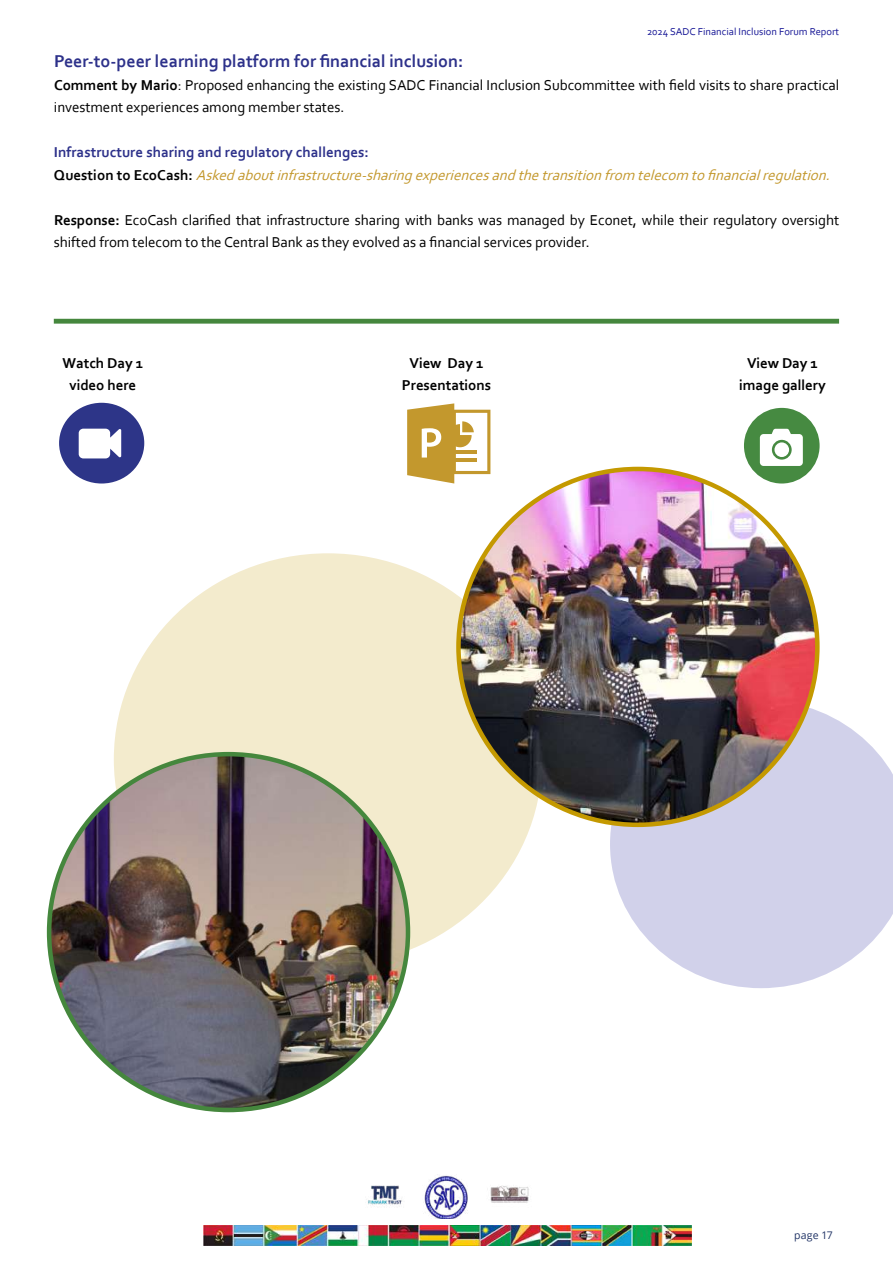
<style>
.page{position:relative;width:893px;height:1263px;background:#fff}
.page>*{position:absolute;margin:0;border:0;box-sizing:border-box;transform-origin:0 0}
.t1{font:700 18px "Corbel";color:#2d318a}
.t2{font:15px/22.5px "Corbel";letter-spacing:-.005em;color:#000}
.t3{font:italic 15px/22.5px "Corbel";color:#c3982d}
.t4{font:700 15px/22.5px "Corbel";letter-spacing:-.005em;color:#000;text-align:center}
.t5{font:10.5px "Corbel";color:#171796}
.t6{font:10.5px "Open Sans";letter-spacing:.015em;color:#203365}
.s1{font-weight:700}
.s2{font-weight:700;font-style:normal;color:#2d318a}
.s3{font-weight:700;font-style:normal;color:#000}
</style>
<div class="page">
<img style="left:203px;top:1225px;width:488px;height:20px">
<img style="left:368px;top:1175px;width:161px;height:43px">
<div style="left:114px;top:553px;width:428px;height:412px;background:#f3ebcd;border-radius:50%"></div>
<svg style="left:610px;top:710px;width:283px;height:278px;fill:#d1d1ea"></svg>
<img style="left:458px;top:469px;width:359px;height:356px">
<img style="left:49px;top:754px;width:359px;height:356px">
<div style="left:54px;top:319px;width:785px;height:5px;background:#45873d"></div>
<svg style="left:59px;top:403px;width:85px;height:80px"></svg>
<svg style="left:407px;top:403px;width:83px;height:80px"></svg>
<svg style="left:744px;top:408px;width:76px;height:75px"></svg>
<p class="t5" style="left:647px;top:25px;width:194px">2024 SADC Financial Inclusion Forum Report</p>
<p class="t1" style="left:54px;top:50px;width:411px">Peer-to-peer learning platform for financial inclusion:</p>
<p class="t2" style="left:54px;top:73px;width:787px"><span class="s1">Comment by Mario</span>: Proposed enhancing the existing SADC Financial Inclusion Subcommittee with field visits to share practical investment experiences among member states.</p>
<p class="t3" style="left:54px;top:141px;width:782px"><span class="s2">Infrastructure sharing and regulatory challenges:<br></span><span class="s3">Q u e s t i o n t o E c o C a s h :</span> Asked about infrastructure-sharing experiences and the transition from telecom to financial regulation.</p>
<p class="t2" style="left:54px;top:208px;width:787px"><span class="s1">Response:</span> EcoCash clarified that infrastructure sharing with banks was managed by Econet, while their regulatory oversight shifted from telecom to the Central Bank as they evolved as a financial services provider.</p>
<p class="t4" style="left:63px;top:351px;width:82px">Watch Day 1 video here</p>
<p class="t4" style="left:402px;top:351px;width:91px">View Day 1<br>Presentations</p>
<p class="t4" style="left:739px;top:351px;width:88px">View Day 1 image gallery</p>
<p class="t6" style="left:794px;top:1228px;width:40px">page 17</p>
</div>
